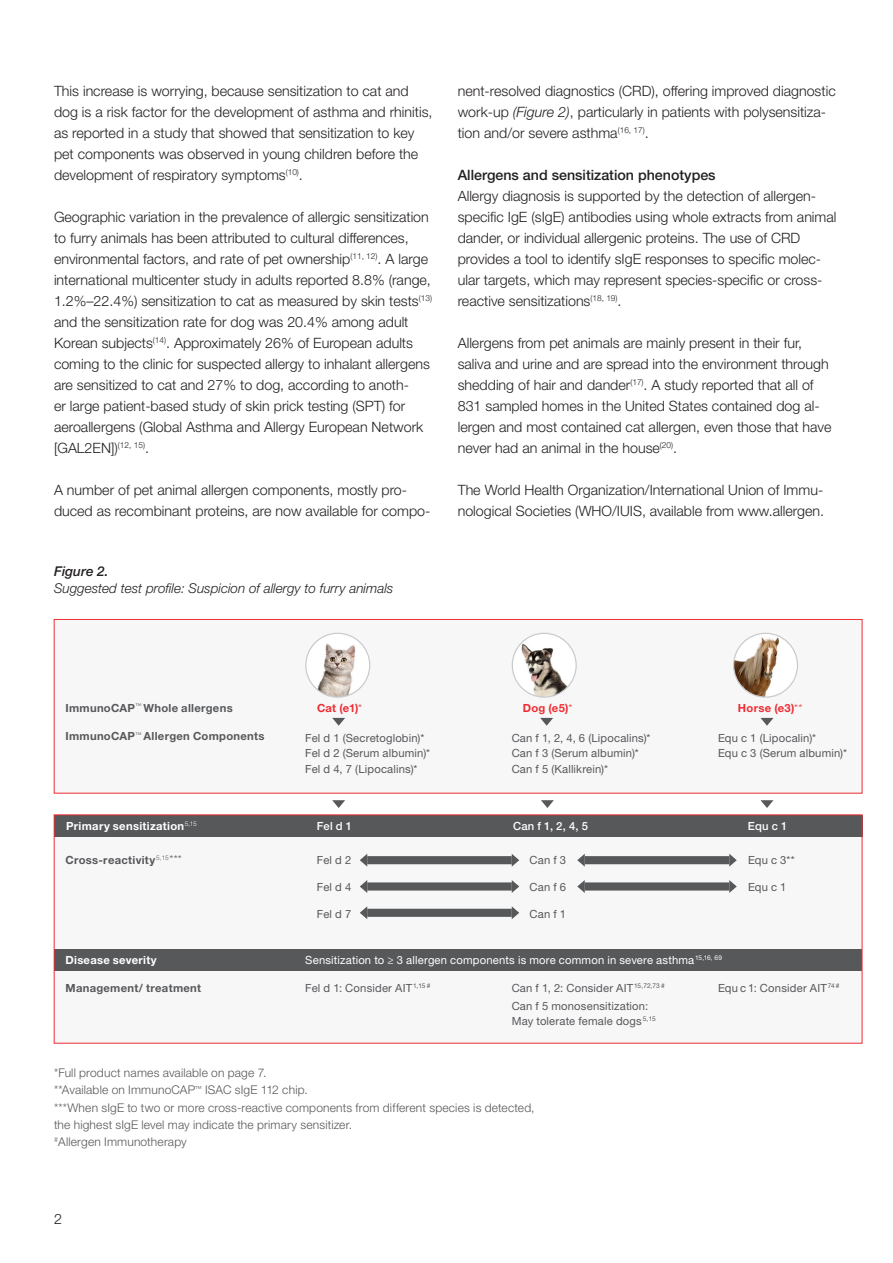
<style>
.page{position:relative;width:893px;height:1263px;background:#fff}
.page>*{position:absolute;margin:0;border:0;box-sizing:border-box;transform-origin:0 0}
.t1{font:300 14.25px/21px "Helvetica Neue LT Std";color:#231f20}
.t2{font:500 14.25px "Helvetica Neue LT Std";color:#231f20}
.t3{font:italic 300 13.5px "Helvetica Neue LT Std";color:#231f20}
.t4{font:italic 500 13.5px "Helvetica Neue LT Std";color:#231f20}
.t5{font:300 12px/17.2px "Helvetica Neue LT Std";letter-spacing:.015em;color:#57585a}
.t6{font:11.25px/15.8px "Helvetica Neue LT Std";letter-spacing:.015em;color:#57585a}
.t7{font:700 11.25px "Helvetica Neue LT Std";letter-spacing:.025em;color:#57585a}
.t8{font:11.25px "Helvetica Neue LT Std";letter-spacing:.015em;color:#fff}
.t9{font:700 11.25px "Helvetica Neue LT Std";letter-spacing:.025em;color:#fff}
.t10{font:700 11.25px "Helvetica Neue LT Std";letter-spacing:.025em;color:#ee2d33}
.t11{font:500 11.25px "Helvetica Neue LT Std";letter-spacing:.015em;color:#fff}
.t12{font:6.6px "Helvetica Neue LT Std";color:#fff}
.s1{font-style:italic}
.s2{font-weight:300}
</style>
<div class="page">
<div style="left:54px;top:815px;width:808px;height:228px;background:#f7f7f8"></div>
<div style="left:54px;top:619px;width:808px;height:174px;background:#f7f7f8;border:1px solid #ee2d33"></div>
<div style="left:54px;top:815px;width:808px;height:21px;background:#57585a"></div>
<div style="left:54px;top:950px;width:808px;height:21px;background:#57585a"></div>
<img style="left:306px;top:633px;width:64px;height:64px;border-radius:32px">
<div style="left:305px;top:633px;width:65px;height:65px;border:1px solid #c9cacc;border-radius:50%"></div>
<img style="left:512px;top:633px;width:64px;height:64px;border-radius:32px">
<div style="left:512px;top:633px;width:65px;height:65px;border:1px solid #c9cacc;border-radius:50%"></div>
<svg style="left:332px;top:800px;width:13px;height:8px"></svg>
<svg style="left:541px;top:800px;width:13px;height:8px"></svg>
<svg style="left:332px;top:718px;width:13px;height:8px"></svg>
<svg style="left:540px;top:718px;width:13px;height:8px"></svg>
<img style="left:734px;top:633px;width:63px;height:64px;border-radius:32px">
<div style="left:733px;top:633px;width:65px;height:65px;border:1px solid #c9cacc;border-radius:50%"></div>
<svg style="left:760px;top:718px;width:13px;height:8px"></svg>
<svg style="left:760px;top:800px;width:13px;height:8px"></svg>
<div style="left:367px;top:856px;width:145px;height:8px;background:#57585a"></div>
<svg style="left:360px;top:854px;width:7px;height:13px"></svg>
<svg style="left:512px;top:854px;width:7px;height:13px"></svg>
<div style="left:585px;top:856px;width:144px;height:8px;background:#57585a"></div>
<svg style="left:577px;top:854px;width:8px;height:13px"></svg>
<svg style="left:729px;top:854px;width:8px;height:13px"></svg>
<div style="left:367px;top:882px;width:145px;height:8px;background:#57585a"></div>
<svg style="left:360px;top:880px;width:7px;height:13px"></svg>
<svg style="left:512px;top:880px;width:7px;height:13px"></svg>
<div style="left:585px;top:882px;width:144px;height:8px;background:#57585a"></div>
<svg style="left:577px;top:880px;width:8px;height:13px"></svg>
<svg style="left:729px;top:880px;width:8px;height:13px"></svg>
<div style="left:367px;top:909px;width:145px;height:8px;background:#57585a"></div>
<svg style="left:360px;top:906px;width:7px;height:13px"></svg>
<svg style="left:512px;top:906px;width:7px;height:13px"></svg>
<p class="t1" style="left:54px;top:80px;width:380px">This increase is worrying, because sensitization to cat and dog is a risk factor for the development of asthma and rhinitis, as reported in a study that showed that sensitization to key pet components was observed in young children before the development of respiratory symptoms<sup>(10)</sup>.</p>
<p class="t1" style="left:54px;top:206px;width:379px">Geographic variation in the prevalence of allergic sensitization to furry animals has been attributed to cultural differences, environmental factors, and rate of pet ownership<sup>(11,</sup> <sup>12)</sup>. A large international multicenter study in adults reported 8.8% (range, 1.2%–22.4%) sensitization to cat as measured by skin tests<sup>(13) </sup>and the sensitization rate for dog was 20.4% among adult Korean subjects<sup>(14)</sup>. Approximately 26% of European adults coming to the clinic for suspected allergy to inhalant allergens are sensitized to cat and 27% to dog, according to anoth-<br>er large patient-based study of skin prick testing (SPT) for aeroallergens (Global Asthma and Allergy European Network [GAL2EN])<sup>(12,</sup> <sup>15)</sup>.</p>
<p class="t1" style="left:54px;top:479px;width:378px">A number of pet animal allergen components, mostly pro&shy;duced as recombinant proteins, are now available for compo-</p>
<p class="t4" style="left:54px;top:563px;width:56px">Figure 2.</p>
<p class="t3" style="left:54px;top:580px;width:341px">Suggested test profile: Suspicion of allergy to furry animals</p>
<p class="t1" style="left:458px;top:80px;width:379px">nent-resolved diagnostics (CRD), offering improved diagnostic work-up <span class="s1">(Figure 2)</span>, particularly in patients with polysensitiza&shy;tion and/or severe asthma<sup>(16,</sup> <sup>17)</sup>.</p>
<p class="t2" style="left:458px;top:167px;width:259px">Allergens and sensitization phenotypes</p>
<p class="t1" style="left:458px;top:185px;width:380px">Allergy diagnosis is supported by the detection of allergen&shy;specific IgE (sIgE) antibodies using whole extracts from animal dander, or individual allergenic proteins. The use of CRD provides a tool to identify sIgE responses to specific molec&shy;ular targets, which may represent species-specific or cross&shy;reactive sensitizations<sup>(18,</sup> <sup>19)</sup>.</p>
<p class="t1" style="left:458px;top:332px;width:375px">Allergens from pet animals are mainly present in their fur, saliva and urine and are spread into the environment through shedding of hair and dander<sup>(17)</sup>. A study reported that all of 831 sampled homes in the United States contained dog al&shy;lergen and most contained cat allergen, even those that have never had an animal in the house<sup>(20)</sup>.</p>
<p class="t1" style="left:458px;top:479px;width:368px">The World Health Organization/International Union of Immu&shy;nological Societies (WHO/IUIS, available from www.allergen.</p>
<p class="t7" style="left:65px;top:701px;width:169px">ImmunoCAP<sup>™</sup> Whole allergens</p>
<p class="t10" style="left:317px;top:701px;width:47px">Cat (e1)<span class="s2">*</span></p>
<p class="t10" style="left:523px;top:701px;width:51px">Dog (e5)<span class="s2">*</span></p>
<p class="t10" style="left:738px;top:701px;width:66px">Horse (e3)<span class="s2">**</span></p>
<p class="t7" style="left:65px;top:729px;width:200px">ImmunoCAP<sup>™</sup> Allergen Components</p>
<p class="t6" style="left:305px;top:730px;width:126px">Fel d 1 (Secretoglobin)*<br>Fel d 2 (Serum albumin)*<br>Fel d 4, 7 (Lipocalins)*</p>
<p class="t6" style="left:512px;top:730px;width:140px">Can f 1, 2, 4, 6 (Lipocalins)*<br>Can f 3 (Serum albumin)*<br>Can f 5 (Kallikrein)*</p>
<p class="t6" style="left:718px;top:730px;width:131px">Equ c 1 (Lipocalin)*<br>Equ c 3 (Serum albumin)*</p>
<p class="t9" style="left:66px;top:819px;width:132px">Primary sensitization<sup>5,15</sup></p>
<p class="t7" style="left:66px;top:853px;width:118px">Cross-reactivity <sup>5,15</sup> <span class="s2">***</span></p>
<p class="t11" style="left:317px;top:819px;width:37px">Fel d 1</p>
<p class="t6" style="left:317px;top:852px;width:36px">Fel d 2</p>
<p class="t6" style="left:317px;top:879px;width:36px">Fel d 4</p>
<p class="t6" style="left:317px;top:906px;width:36px">Fel d 7</p>
<p class="t11" style="left:513px;top:819px;width:76px">Can f 1, 2, 4, 5</p>
<p class="t11" style="left:748px;top:819px;width:41px">Equ c 1</p>
<p class="t6" style="left:530px;top:852px;width:38px">Can f 3</p>
<p class="t6" style="left:530px;top:879px;width:38px">Can f 6</p>
<p class="t6" style="left:530px;top:906px;width:38px">Can f 1</p>
<p class="t6" style="left:748px;top:852px;width:48px">Equ c 3**</p>
<p class="t6" style="left:748px;top:879px;width:40px">Equ c 1</p>
<p class="t9" style="left:65px;top:953px;width:93px">Disease severity</p>
<p class="t12" style="left:695px;top:953px;width:28px">15,16, 69</p>
<p class="t7" style="left:65px;top:981px;width:137px">Management/ treatment</p>
<p class="t8" style="left:305px;top:953px;width:391px">Sensitization to ≥ 3 allergen components is more common in severe asthma</p>
<p class="t6" style="left:305px;top:980px;width:127px">Fel d 1: Consider AIT <sup>1,</sup> <sup>15</sup> <sup>#</sup></p>
<p class="t6" style="left:512px;top:979px;width:155px;line-height:17.9px">Can f 1, 2: Consider AIT <sup>15,</sup> <sup>72,</sup> <sup>73</sup> <sup>#<br></sup>Can f 5 monosensitization:</p>
<p class="t6" style="left:512px;top:1013px;width:146px">May tolerate female dogs <sup>5,</sup> <sup>15</sup></p>
<p class="t6" style="left:718px;top:980px;width:123px">Equ c 1: Consider AIT <sup>74</sup> <sup>#</sup></p>
<p class="t5" style="left:54px;top:1064px;width:482px">*Full product names available on page 7.<br>**Available on ImmunoCAP<sup>™</sup> ISAC sIgE 112 chip.<br>***When sIgE to two or more cross-reactive components from different species is detected, the highest sIgE level may indicate the primary sensitizer.<br><sup>#</sup> Allergen Immunotherapy</p>
<p class="t1" style="left:54px;top:1208px;width:9px">2</p>
</div>
